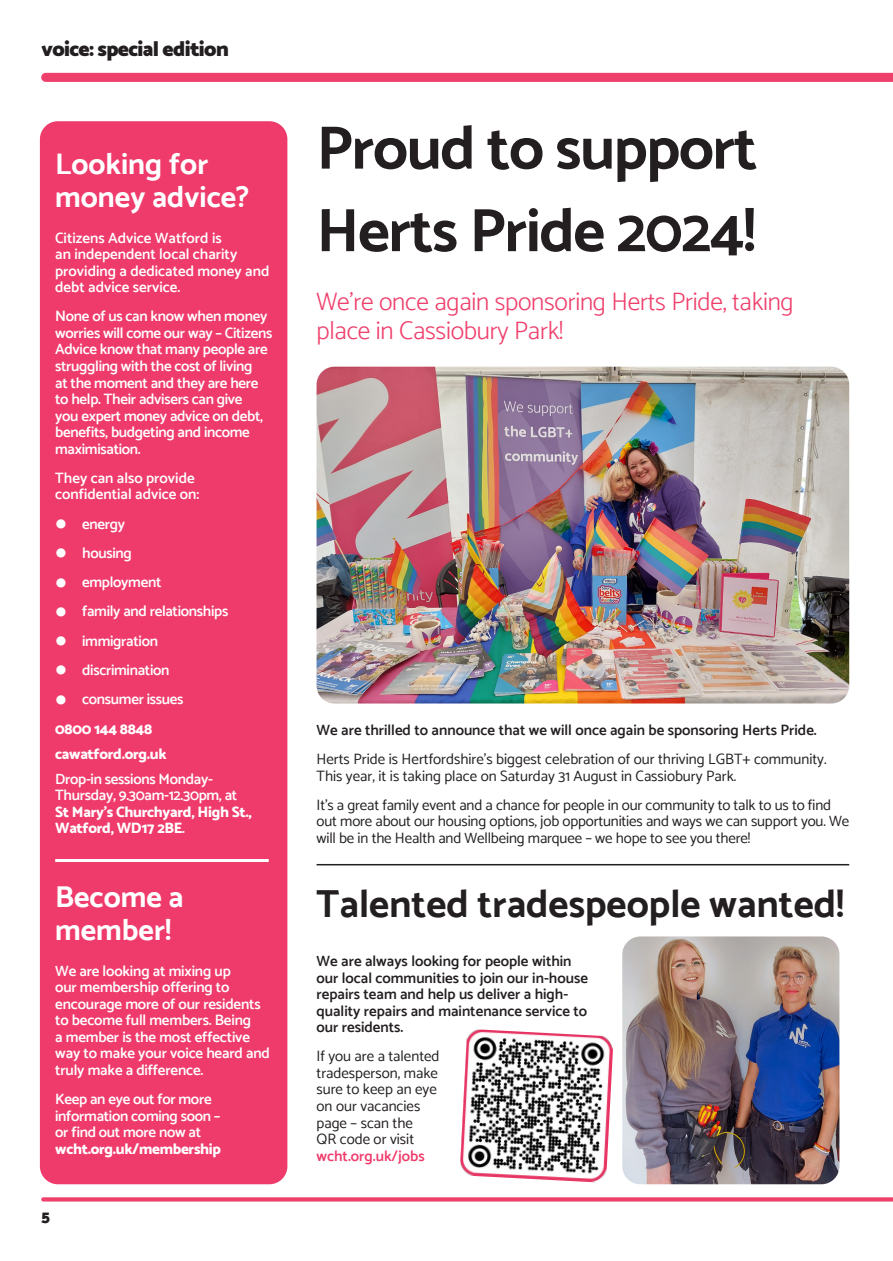
<style>
.page{position:relative;width:893px;height:1261px;background:#fff}
.page>*{position:absolute;margin:0;border:0;box-sizing:border-box;transform-origin:0 0}
.Body_1_abc_bullets{font:700 61.5px/82.5px "Catamaran";letter-spacing:-.02em;color:#231f20}
.t1{font:700 39px "Catamaran";color:#231f20}
.Body_1_abc_bullets-2{font:700 30px/33px "Catamaran";color:#fff}
.Body_1_abc_bullets-3{font:300 25.5px/28.5px "Catamaran";letter-spacing:-.01em;color:#ef406c}
.Body_1_abc_bullets-4{font:900 21px "Catamaran";letter-spacing:-.03em;color:#231f20}
.Body_1_abc_bullets-5{font:900 16.5px "Catamaran";color:#231f20}
.t2{font:600 15px/16.5px "Catamaran";letter-spacing:-.02em;color:#fff}
.Body_1_abc_bullets-6{font:15px/16.5px "Catamaran";color:#231f20}
.Body_1_abc_bullets-7{font:600 15px/16.5px "Catamaran";color:#231f20}
.t3{font:600 15px/16.5px "Catamaran";color:#fff}
.t4{font:800 15px "Catamaran";letter-spacing:-.02em;color:#fff}
.s1{font-size:45px}
.s2{font-weight:800}
.s3{font-weight:600;color:#ef3b6b}
</style>
<div class="page">
<svg style="left:41px;top:1197px;width:852px;height:4px"></svg>
<svg style="left:41px;top:73px;width:852px;height:9px"></svg>
<img style="left:316px;top:366px;width:533px;height:337px">
<div style="left:40px;top:121px;width:247px;height:1063px;background:#ef3b6b;border-radius:18px"></div>
<hr style="left:55px;top:858px;width:214px;height:3px;background:#fff">
<hr style="left:316px;top:863px;width:533px;height:2px;background:#231f20">
<img style="left:622px;top:936px;width:217px;height:248px">
<img style="left:460px;top:1029px;width:153px;height:153px">
<p class="Body_1_abc_bullets-4" style="left:41px;top:36px;width:189px">voice: special edition</p>
<p class="Body_1_abc_bullets-2" style="left:55px;top:147px;width:196px">Looking for money advice?</p>
<p class="t3" style="left:55px;top:229px;width:216px">Citizens Advice Watford is<br>an independent local charity providing a dedicated money and debt advice service.</p>
<p class="t2" style="left:55px;top:308px;width:219px">None of us can know when money worries will come our way – Citizens<br>Advice know that many people are struggling with the cost of living<br>at the moment and they are here to help. Their advisers can give<br>you expert money advice on debt, benefits, budgeting and income maximisation.</p>
<p class="t3" style="left:55px;top:469px;width:146px">They can also provide confidential advice on:</p>
<p class="t2" style="left:55px;top:515px;width:71px"><span class="s1">•</span> energy</p>
<p class="t2" style="left:55px;top:544px;width:78px"><span class="s1">•</span> housing</p>
<p class="t2" style="left:55px;top:573px;width:108px"><span class="s1">•</span> employment</p>
<p class="t2" style="left:55px;top:603px;width:175px"><span class="s1">•</span> family and relationships</p>
<p class="t2" style="left:55px;top:632px;width:104px"><span class="s1">•</span> immigration</p>
<p class="t2" style="left:55px;top:661px;width:116px"><span class="s1">•</span> discrimination</p>
<p class="t2" style="left:55px;top:690px;width:130px"><span class="s1">•</span> consumer issues</p>
<p class="t4" style="left:55px;top:719px;width:99px">0800 144 8848</p>
<p class="t4" style="left:55px;top:744px;width:113px">cawatford.org.uk</p>
<p class="t2" style="left:55px;top:770px;width:198px">Drop-in sessions Monday-<br>Thursday, 9.30am-12.30pm, at<br><span class="s2">St Mary’s Churchyard, High St.,<br>Watford, WD17 2BE</span>.</p>
<p class="Body_1_abc_bullets" style="left:316px;top:106px;width:442px">Proud to support<br>Herts Pride 2024!</p>
<p class="Body_1_abc_bullets-3" style="left:316px;top:287px;width:479px">We’re once again sponsoring Herts Pride, taking place in Cassiobury Park!</p>
<p class="Body_1_abc_bullets-7" style="left:316px;top:721px;width:502px">We are thrilled to announce that we will once again be sponsoring Herts Pride.</p>
<p class="Body_1_abc_bullets-6" style="left:316px;top:750px;width:511px">Herts Pride is Hertfordshire’s biggest celebration of our thriving LGBT+ community.<br>This year, it is taking place on Saturday 31 August in Cassiobury Park.</p>
<p class="Body_1_abc_bullets-6" style="left:316px;top:796px;width:534px">It’s a great family event and a chance for people in our community to talk to us to find out more about our housing options, job opportunities and ways we can support you. We will be in the Health and Wellbeing marquee – we hope to see you there!</p>
<p class="Body_1_abc_bullets-2" style="left:55px;top:880px;width:130px">Become a member!</p>
<p class="t1" style="left:316px;top:880px;width:529px">Talented tradespeople wanted!</p>
<p class="t2" style="left:55px;top:962px;width:216px">We are looking at mixing up<br>our membership offering to encourage more of our residents to become full members. Being<br>a member is the most effective way to make your voice heard and truly make a difference.</p>
<p class="t2" style="left:55px;top:1090px;width:167px">Keep an eye out for more information coming soon – or find out more now at <span class="s2">wcht.org.uk/membership</span></p>
<p class="Body_1_abc_bullets-5" style="left:41px;top:1206px;width:10px">5</p>
<p class="Body_1_abc_bullets-7" style="left:316px;top:952px;width:273px">We are always looking for people within our local communities to join our in-house repairs team and help us deliver a high&shy;quality repairs and maintenance service to our residents.</p>
<p class="Body_1_abc_bullets-6" style="left:316px;top:1047px;width:124px">If you are a talented tradesperson, make sure to keep an eye on our vacancies page – scan the<br>QR code or visit <span class="s3">wcht.org.uk/jobs</span></p>
</div>
